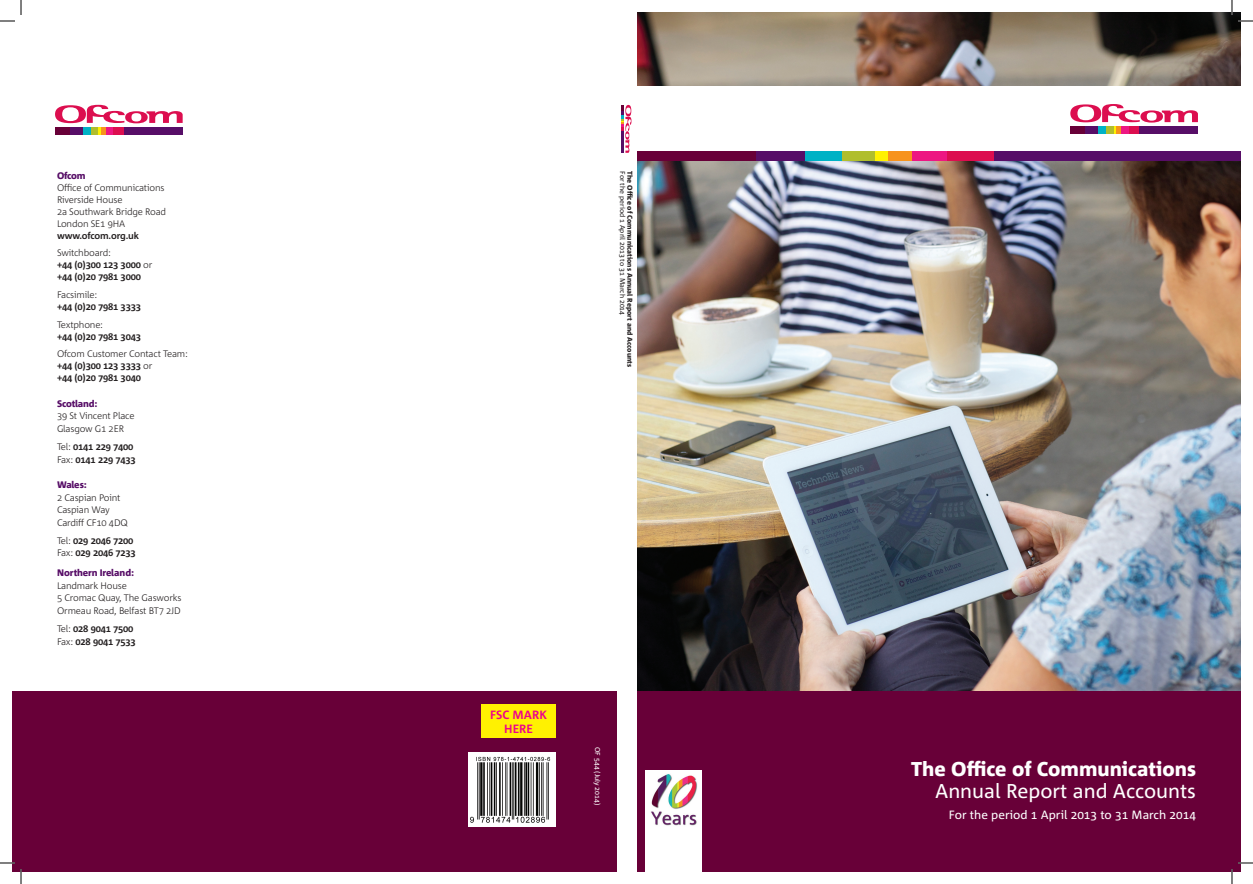
<style>
.page{position:relative;width:1253px;height:884px;background:#fff}
.page>*{position:absolute;margin:0;border:0;box-sizing:border-box;transform-origin:0 0}
.t1{font:800 20px "Corpid C1";color:#fff}
.t2{font:20px "Corpid C1";color:#fff}
.t3{font:12px "Corpid C1";color:#fff}
.t4{font:700 12px/14.4px "Corpid C1";color:#ed028c;text-align:center}
.t5{font:700 9.5px/12px "Corpid C1";letter-spacing:-.02em;color:#231f20}
.t6{font:300 9.5px/12.5px "Corpid C1";letter-spacing:-.02em;color:#231f20}
.t7{font:800 9.5px "Corpid C1";letter-spacing:-.02em;color:#570e67}
.t8{font:800 7px "Corpid C1";color:#231f20}
.t9{font:7px "Corpid C1";color:#231f20}
.t10{font:7px "Corpid C1";color:#fff}
.s1{font-weight:300}
</style>
<div class="page">
<img style="left:637px;top:12px;width:603px;height:679px">
<div style="left:636px;top:87px;width:604px;height:64px;background:#fff"></div>
<div style="left:637px;top:691px;width:603px;height:180px;background:#680038"></div>
<div style="left:12px;top:691px;width:604px;height:180px;background:#680038"></div>
<svg style="left:621px;top:105px;width:10px;height:48px"></svg>
<svg style="left:55px;top:105px;width:128px;height:30px"></svg>
<div style="left:481px;top:704px;width:75px;height:34px;background:#fff101"></div>
<svg style="left:1070px;top:104px;width:127px;height:30px"></svg>
<div style="left:994px;top:151px;width:246px;height:10px;background:#570e67"></div>
<div style="left:946px;top:151px;width:48px;height:10px;background:#dc0e4f"></div>
<div style="left:911px;top:151px;width:35px;height:10px;background:#ed1782"></div>
<div style="left:888px;top:151px;width:23px;height:10px;background:#f7931d"></div>
<div style="left:842px;top:151px;width:33px;height:10px;background:#b0be2d"></div>
<div style="left:804px;top:151px;width:38px;height:10px;background:#00b2c5"></div>
<div style="left:748px;top:151px;width:56px;height:10px;background:#570e67"></div>
<div style="left:637px;top:151px;width:119px;height:10px;background:#680038"></div>
<div style="left:875px;top:151px;width:13px;height:10px;background:#fff101"></div>
<div style="left:645px;top:770px;width:57px;height:101px;background:#fff"></div>
<img style="left:651px;top:774px;width:46px;height:52px">
<div style="left:468px;top:753px;width:88px;height:74px;background:#fff"></div>
<img style="left:470px;top:757px;width:81px;height:66px">
<svg style="left:0;top:0;width:22px;height:22px"></svg>
<svg style="left:0;top:862px;width:22px;height:22px"></svg>
<svg style="left:1231px;top:0;width:21px;height:22px"></svg>
<svg style="left:1231px;top:862px;width:21px;height:22px"></svg>
<p class="t7" style="left:57px;top:169px;width:30px">Ofcom</p>
<p class="t6" style="left:57px;top:181px;width:111px;line-height:12px">Office of Communications<br>Riverside House<br>2a Southwark Bridge Road<br>London SE1 9HA</p>
<p class="t5" style="left:57px;top:229px;width:83px">www.ofcom.org.uk</p>
<p class="t5" style="left:57px;top:247px;width:97px"><span class="s1">Switchboard:<br></span>+44 (0)300 123 3000 <span class="s1">or </span>+44 (0)20 7981 3000</p>
<p class="t6" style="left:57px;top:288px;width:42px">Facsimile:</p>
<p class="t5" style="left:57px;top:300px;width:85px">+44 (0)20 7981 3333</p>
<p class="t6" style="left:57px;top:318px;width:48px">Textphone:</p>
<p class="t5" style="left:57px;top:330px;width:85px">+44 (0)20 7981 3043</p>
<p class="t5" style="left:57px;top:348px;width:132px"><span class="s1">Ofcom Customer Contact Team: </span>+44 (0)300 123 3333 <span class="s1">or<br></span>+44 (0)20 7981 3040</p>
<p class="t7" style="left:57px;top:398px;width:42px">Scotland:</p>
<p class="t6" style="left:57px;top:410px;width:79px">39 St Vincent Place<br>Glasgow G1 2ER</p>
<p class="t5" style="left:57px;top:440px;width:80px;line-height:12.5px"><span class="s1">Tel:</span> 0141 229 7400<br><span class="s1">Fax:</span> 0141 229 7433</p>
<p class="t7" style="left:57px;top:479px;width:31px">Wales:</p>
<p class="t6" style="left:57px;top:491px;width:72px">2 Caspian Point<br>Caspian Way<br>Cardiff CF10 4DQ</p>
<p class="t5" style="left:57px;top:534px;width:80px;line-height:12.5px"><span class="s1">Tel:</span> 029 2046 7200<br><span class="s1">Fax:</span> 029 2046 7233</p>
<p class="t7" style="left:57px;top:567px;width:79px">Northern Ireland:</p>
<p class="t6" style="left:57px;top:579px;width:126px">Landmark House<br>5 Cromac Quay, The Gasworks<br>Ormeau Road, Belfast BT7 2JD</p>
<p class="t5" style="left:57px;top:622px;width:80px;line-height:12.5px"><span class="s1">Tel:</span> 028 9041 7500<br><span class="s1">Fax:</span> 028 9041 7533</p>
<p class="t9" style="left:627px;top:171px;width:146px;rotate:90deg">For the period 1 April 2013 to 31 March 2014</p>
<p class="t8" style="left:634px;top:171px;width:197px;rotate:90deg">The Office of Communications Annual Report and Accounts</p>
<p class="t4" style="left:490px;top:707px;width:59px">FSC MARK<br>HERE</p>
<p class="t10" style="left:602px;top:747px;width:60px;rotate:90deg">OF 544 (July 2014)</p>
<h1 class="t1" style="left:911px;top:757px;width:286px">The Office of Communications</h1>
<h1 class="t2" style="left:935px;top:779px;width:262px">Annual Report and Accounts</h1>
<p class="t3" style="left:949px;top:807px;width:248px">For the period 1 April 2013 to 31 March 2014</p>
</div>
